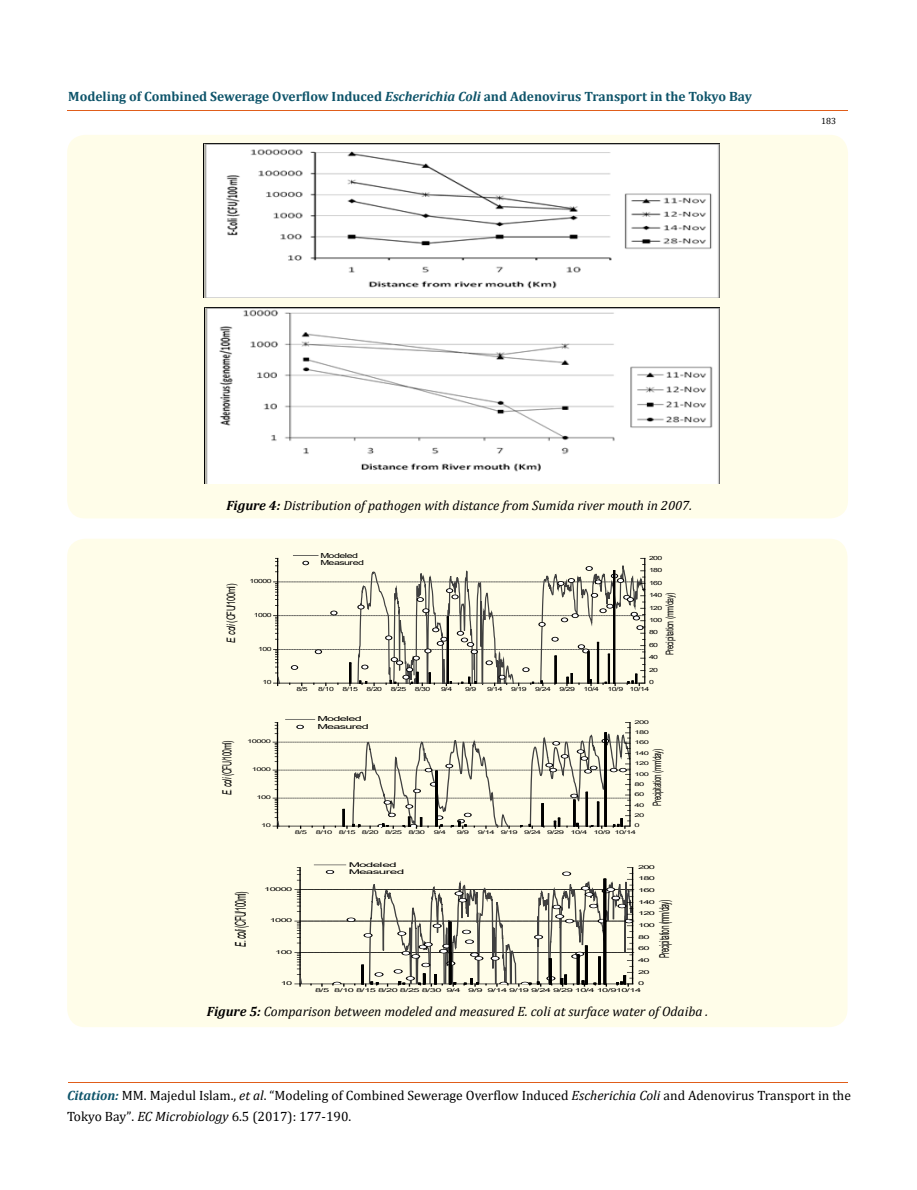
<style>
.page{position:relative;width:917px;height:1190px;background:#fff}
.page>*{position:absolute;margin:0;border:0;box-sizing:border-box;transform-origin:0 0}
.t1{font:14.85px "Arial";letter-spacing:-.06em;color:#000;scale:.48 1}
.t2{font:13.65px "Arial";letter-spacing:-.06em;color:#000;scale:.48 1}
.t3{font:13.5px/21px "Cambria";color:#000}
.t4{font:italic 13.5px "Cambria";color:#000}
.t5{font:700 13.5px "Cambria";color:#0e546a}
.t6{font:12.6px "Arial";letter-spacing:-.06em;color:#000;scale:.55 1}
.t7{font:11.7px "Arial";letter-spacing:-.06em;color:#000;scale:.65 1}
.t8{font:11.55px "Arial";letter-spacing:-.06em;color:#000;scale:.55 1}
.t9{font:10.65px "Arial";letter-spacing:-.06em;color:#000;scale:.65 1}
.t10{font:9px "Cambria";color:#000}
.t11{font:6.9px/7.6px "Arial";letter-spacing:-.055em;color:#000;scale:1.54 1}
.t12{font:6.9px/7.6px "Arial";letter-spacing:-.055em;color:#000;scale:1.82 1}
.t13{font:6.45px/7.1px "Arial";letter-spacing:-.055em;color:#000;scale:2.1 1}
.t14{font:5.7px "Arial";letter-spacing:-.065em;color:#000;scale:1.54 1}
.t15{font:5.25px "Arial";letter-spacing:-.065em;color:#000;scale:2.1 1}
.t16{font:5.1px "Arial";letter-spacing:-.065em;color:#000;scale:1.82 1}
.s1{font-style:italic}
.s2{font-weight:700}
.s3{font-weight:700;font-style:italic;color:#0e546a}
.s4{font-size:13.35px}
</style>
<div class="page">
<hr style="left:68px;top:1081px;width:779px;height:1px;background:#e05d1a">
<hr style="left:67px;top:110px;width:781px;height:1px;background:#e05d1a">
<div style="left:67px;top:135px;width:781px;height:383px;background:#fffde9;border-radius:18px"></div>
<img style="left:203px;top:143px;width:516px;height:155px">
<img style="left:204px;top:308px;width:515px;height:175px">
<div style="left:67px;top:538px;width:780px;height:489px;background:#fffde9;border-radius:18px"></div>
<svg style="left:274px;top:555px;width:371px;height:130px"></svg>
<hr style="left:644px;top:558px;width:1px;height:125px;background:#000">
<svg style="left:273px;top:719px;width:357px;height:109px"></svg>
<hr style="left:629px;top:722px;width:1px;height:104px;background:#000">
<hr style="left:314px;top:864px;width:31px;height:1px;background:#404040">
<svg style="left:295px;top:867px;width:338px;height:119px"></svg>
<hr style="left:632px;top:867px;width:1px;height:117px;background:#000">
<p class="t5" style="left:68px;top:87px;width:685px">Modeling of Combined Sewerage Overflow Induced <span class="s1">Escherichia Coli</span> and Adenovirus Transport in the Tokyo Bay</p>
<p class="t10" style="left:821px;top:115px;width:16px">183</p>
<p class="t4" style="left:226px;top:496px;width:467px"><span class="s2">Figure 4:</span> Distribution of pathogen with distance from Sumida river mouth in 2007.</p>
<p class="t7" style="left:223px;top:643px;width:93px;rotate:-90deg"><span class="s1">E. coli</span> (CFU/100ml)</p>
<p class="t14" style="left:249px;top:577px;width:16px">10000</p>
<p class="t14" style="left:254px;top:611px;width:13px">1000</p>
<p class="t14" style="left:258px;top:644px;width:10px">100</p>
<p class="t14" style="left:262px;top:678px;width:7px">10</p>
<p class="t6" style="left:218px;top:794px;width:100px;rotate:-90deg"><span class="s1">E. coli</span> (CFU/100ml)</p>
<p class="t16" style="left:247px;top:738px;width:15px">10000</p>
<p class="t16" style="left:252px;top:766px;width:12px">1000</p>
<p class="t16" style="left:256px;top:794px;width:9px">100</p>
<p class="t16" style="left:261px;top:822px;width:7px">10</p>
<p class="t11" style="left:320px;top:551px;width:30px">Modeled<br>Measured</p>
<p class="t14" style="left:649px;top:553px;width:10px">200</p>
<p class="t14" style="left:649px;top:566px;width:10px">180</p>
<p class="t14" style="left:649px;top:578px;width:10px">160</p>
<p class="t14" style="left:649px;top:591px;width:10px">140</p>
<p class="t9" style="left:662px;top:655px;width:98px;rotate:-90deg">Precipitation (mm/day)</p>
<p class="t14" style="left:649px;top:603px;width:10px">120</p>
<p class="t14" style="left:649px;top:616px;width:10px">100</p>
<p class="t14" style="left:649px;top:628px;width:7px">80</p>
<p class="t14" style="left:649px;top:641px;width:7px">60</p>
<p class="t14" style="left:649px;top:653px;width:7px">40</p>
<p class="t14" style="left:649px;top:666px;width:7px">20</p>
<p class="t14" style="left:649px;top:678px;width:5px">0</p>
<p class="t14" style="left:296px;top:685px;width:9px">8/5</p>
<p class="t14" style="left:318px;top:685px;width:12px">8/10</p>
<p class="t14" style="left:342px;top:685px;width:12px">8/15</p>
<p class="t14" style="left:366px;top:685px;width:12px">8/20</p>
<p class="t14" style="left:390px;top:685px;width:12px">8/25</p>
<p class="t14" style="left:415px;top:685px;width:12px">8/30</p>
<p class="t14" style="left:441px;top:685px;width:9px">9/4</p>
<p class="t14" style="left:465px;top:685px;width:9px">9/9</p>
<p class="t14" style="left:487px;top:685px;width:12px">9/14</p>
<p class="t14" style="left:511px;top:685px;width:12px">9/19</p>
<p class="t14" style="left:535px;top:685px;width:12px">9/24</p>
<p class="t14" style="left:559px;top:685px;width:12px">9/29</p>
<p class="t14" style="left:583px;top:685px;width:12px">10/4</p>
<p class="t14" style="left:607px;top:685px;width:29px">10/9 10/14</p>
<p class="t12" style="left:317px;top:715px;width:30px">Modeled<br>Measured</p>
<p class="t16" style="left:634px;top:718px;width:9px">200</p>
<p class="t16" style="left:634px;top:728px;width:9px">180</p>
<p class="t16" style="left:634px;top:739px;width:9px">160</p>
<p class="t8" style="left:649px;top:806px;width:105px;rotate:-90deg">Precipitation (mm/day)</p>
<p class="t16" style="left:634px;top:749px;width:9px">140</p>
<p class="t16" style="left:634px;top:760px;width:9px">120</p>
<p class="t16" style="left:634px;top:770px;width:9px">100</p>
<p class="t16" style="left:634px;top:780px;width:7px">80</p>
<p class="t16" style="left:634px;top:791px;width:7px">60</p>
<p class="t16" style="left:634px;top:801px;width:7px">40</p>
<p class="t16" style="left:634px;top:811px;width:7px">20</p>
<p class="t16" style="left:634px;top:822px;width:4px">0</p>
<p class="t16" style="left:295px;top:828px;width:8px">8/5</p>
<p class="t16" style="left:316px;top:828px;width:62px">8/10 8/15 8/20 8/25 8/30</p>
<p class="t16" style="left:434px;top:828px;width:8px">9/4</p>
<p class="t16" style="left:457px;top:828px;width:8px">9/9</p>
<p class="t16" style="left:478px;top:828px;width:88px">9/14 9/19 9/24 9/29 10/4 10/9 10/14</p>
<p class="t13" style="left:349px;top:861px;width:28px">Modeled<br>Measured</p>
<p class="t15" style="left:638px;top:863px;width:10px">200</p>
<p class="t15" style="left:638px;top:875px;width:10px">180</p>
<p class="t1" style="left:230px;top:946px;width:117px;rotate:-90deg"><span class="s1">E. coli</span> (CFU/100ml)</p>
<p class="t15" style="left:264px;top:885px;width:15px">10000</p>
<p class="t15" style="left:270px;top:916px;width:12px">1000</p>
<p class="t15" style="left:275px;top:948px;width:10px">100</p>
<p class="t15" style="left:281px;top:979px;width:7px">10</p>
<p class="t15" style="left:638px;top:886px;width:10px">160</p>
<p class="t15" style="left:638px;top:898px;width:10px">140</p>
<p class="t2" style="left:655px;top:958px;width:123px;rotate:-90deg">Precipitation (mm/day)</p>
<p class="t15" style="left:638px;top:910px;width:10px">120</p>
<p class="t15" style="left:638px;top:921px;width:10px">100</p>
<p class="t15" style="left:638px;top:933px;width:7px">80</p>
<p class="t15" style="left:638px;top:944px;width:7px">60</p>
<p class="t15" style="left:638px;top:956px;width:7px">40</p>
<p class="t15" style="left:638px;top:968px;width:7px">20</p>
<p class="t15" style="left:638px;top:979px;width:4px">0</p>
<p class="t15" style="left:315px;top:986px;width:71px">8/5 8/10 8/15 8/20 8/25 8/30 9/4</p>
<p class="t15" style="left:468px;top:986px;width:84px">9/9 9/14 9/19 9/24 9/29 10/4 10/910/14</p>
<p class="t4" style="left:207px;top:1002px;width:503px"><span class="s2">Figure 5:</span> Comparison between modeled and measured E. coli at surface water of Odaiba .</p>
<p class="t3" style="left:67px;top:1084px;width:785px"><span class="s3">Citation:</span> MM. Majedul Islam., <span class="s1">et al</span>. “Modeling of Combined Sewerage Overflow Induced <span class="s1">Escherichia Coli</span> and Adenovirus Transport in the<br>Tokyo Bay”<span class="s4">.</span> <span class="s1">EC Microbiology</span> <span class="s4">6</span>.5 (2017): 177-190.</p>
</div>
